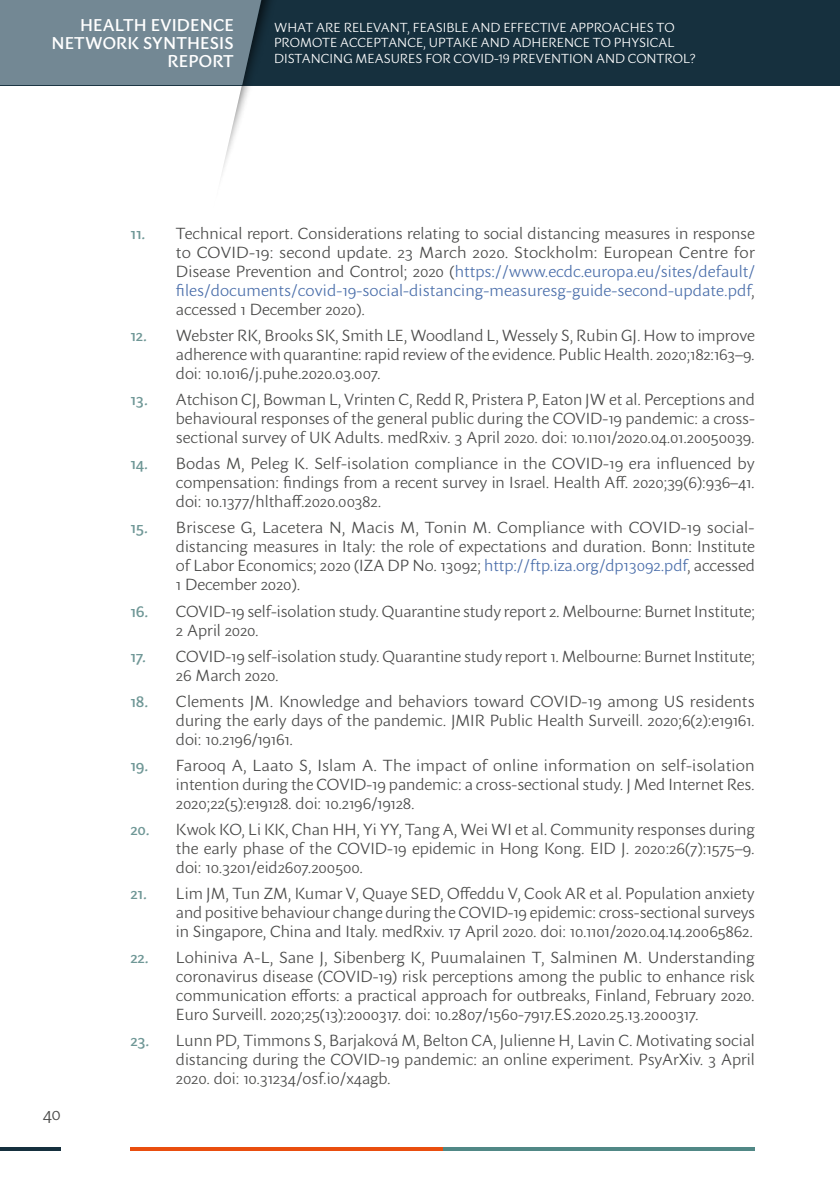
<style>
.page{position:relative;width:840px;height:1191px;background:#fff}
.page>*{position:absolute;margin:0;border:0;box-sizing:border-box;transform-origin:0 0}
.t1{font:300 18px "Sharik Sans";color:#4a4a49}
.t2{font:500 17px/18px "Sharik Sans";letter-spacing:.01em;color:#fff;text-align:right}
.t3{font:300 16px/19px "Sharik Sans";color:#4a4a49;text-align:justify}
.t4{font:300 13px/15.6px "Sharik Sans";color:#fff}
.s1{font-weight:500;color:#6f9796}
.s2{color:#4a6eaa}
</style>
<div class="page">
<div style="left:0;top:0;width:838px;height:85px;background:#16303e"></div>
<hr style="left:442px;top:1147px;width:312px;height:4px;background:#518886">
<hr style="left:130px;top:1147px;width:312px;height:4px;background:#e94e0f">
<div style="left:213px;top:0;width:157px;height:227px;background:#000;opacity:.75"></div>
<svg style="left:0;top:0;width:365px;height:227px"></svg>
<hr style="left:0;top:1147px;width:61px;height:4px;background:#16303e">
<p class="t2" style="left:51px;top:16px;width:184px">HEALTH EVIDENCE<br>NETWORK SYNTHESIS<br>REPORT</p>
<p class="t4" style="left:274px;top:19px;width:422px">WHAT ARE RELEVANT, FEASIBLE AND EFFECTIVE APPROACHES TO<br>PROMOTE ACCEPTANCE, UPTAKE AND ADHERENCE TO PHYSICAL<br>DISTANCING MEASURES FOR COVID-19 PREVENTION AND CONTROL?</p>
<p class="t1" style="left:43px;top:1101px;width:20px">40</p>
<p class="t3" style="left:176px;top:223px;width:580px;text-indent:-45px"><span class="s1">11.</span> Technical report. Considerations relating to social distancing measures in response to COVID-19: second update. 23 March 2020. Stockholm: European Centre for Disease Prevention and Control; 2020 (<span class="s2">https://www.ecdc.europa.eu/sites/default/ files/documents/covid-19-social-distancing-measuresg-guide-second-update.pdf</span>, accessed 1 December 2020).</p>
<p class="t3" style="left:176px;top:326px;width:580px;text-indent:-45px"><span class="s1">12.</span> Webster RK, Brooks SK, Smith LE, Woodland L, Wessely S, Rubin GJ. How to improve adherence with quarantine: rapid review of the evidence. Public Health. 2020;182:163–9. doi: 10.1016/j.puhe.2020.03.007.</p>
<p class="t3" style="left:176px;top:390px;width:580px;text-indent:-45px"><span class="s1">13.</span> Atchison CJ, Bowman L, Vrinten C, Redd R, Pristera P, Eaton JW et al. Perceptions and behavioural responses of the general public during the COVID-19 pandemic: a cross&shy;sectional survey of UK Adults. medRxiv. 3 April 2020. doi: 10.1101/2020.04.01.20050039.</p>
<p class="t3" style="left:176px;top:454px;width:580px;text-indent:-45px"><span class="s1">14.</span> Bodas M, Peleg K. Self-isolation compliance in the COVID-19 era influenced by compensation: findings from a recent survey in Israel. Health Aff. 2020;39(6):936–41. doi: 10.1377/hlthaff.2020.00382.</p>
<p class="t3" style="left:176px;top:518px;width:580px;text-indent:-45px"><span class="s1">15.</span> Briscese G, Lacetera N, Macis M, Tonin M. Compliance with COVID-19 social&shy;distancing measures in Italy: the role of expectations and duration. Bonn: Institute of Labor Economics; 2020 (IZA DP No. 13092; <span class="s2">http://ftp.iza.org/dp13092.pdf</span>, accessed 1 December 2020).</p>
<p class="t3" style="left:176px;top:601px;width:580px;text-indent:-45px"><span class="s1">16.</span> COVID-19 self-isolation study. Quarantine study report 2. Melbourne: Burnet Institute;<br>2 April 2020.</p>
<p class="t3" style="left:176px;top:646px;width:580px;text-indent:-45px"><span class="s1">17.</span> COVID-19 self-isolation study. Quarantine study report 1. Melbourne: Burnet Institute;<br>26 March 2020.</p>
<p class="t3" style="left:176px;top:691px;width:580px;text-indent:-45px"><span class="s1">18.</span> Clements JM. Knowledge and behaviors toward COVID-19 among US residents during the early days of the pandemic. JMIR Public Health Surveill. 2020;6(2):e19161. doi: 10.2196/19161.</p>
<p class="t3" style="left:176px;top:755px;width:580px;text-indent:-45px"><span class="s1">19.</span> Farooq A, Laato S, Islam A. The impact of online information on self-isolation intention during the COVID-19 pandemic: a cross-sectional study. J Med Internet Res.<br>2020;22(5):e19128. doi: 10.2196/19128.</p>
<p class="t3" style="left:176px;top:819px;width:580px;text-indent:-45px"><span class="s1">20.</span> Kwok KO, Li KK, Chan HH, Yi YY, Tang A, Wei WI et al. Community responses during the early phase of the COVID-19 epidemic in Hong Kong. EID J. 2020:26(7):1575–9. doi: 10.3201/eid2607.200500.</p>
<p class="t3" style="left:176px;top:883px;width:580px;text-indent:-45px"><span class="s1">21.</span> Lim JM, Tun ZM, Kumar V, Quaye SED, Offeddu V, Cook AR et al. Population anxiety and positive behaviour change during the COVID-19 epidemic: cross-sectional surveys in Singapore, China and Italy. medRxiv. 17 April 2020. doi: 10.1101/2020.04.14.20065862.</p>
<p class="t3" style="left:176px;top:947px;width:580px;text-indent:-45px"><span class="s1">22.</span> Lohiniva A-L, Sane J, Sibenberg K, Puumalainen T, Salminen M. Understanding coronavirus disease (COVID-19) risk perceptions among the public to enhance risk communication efforts: a practical approach for outbreaks, Finland, February 2020.<br>Euro Surveill. 2020;25(13):2000317. doi: 10.2807/1560-7917.ES.2020.25.13.2000317.</p>
<p class="t3" style="left:176px;top:1030px;width:580px;text-indent:-45px"><span class="s1">23.</span> Lunn PD, Timmons S, Barjaková M, Belton CA, Julienne H, Lavin C. Motivating social distancing during the COVID-19 pandemic: an online experiment. PsyArXiv. 3 April 2020. doi: 10.31234/osf.io/x4agb.</p>
</div>
